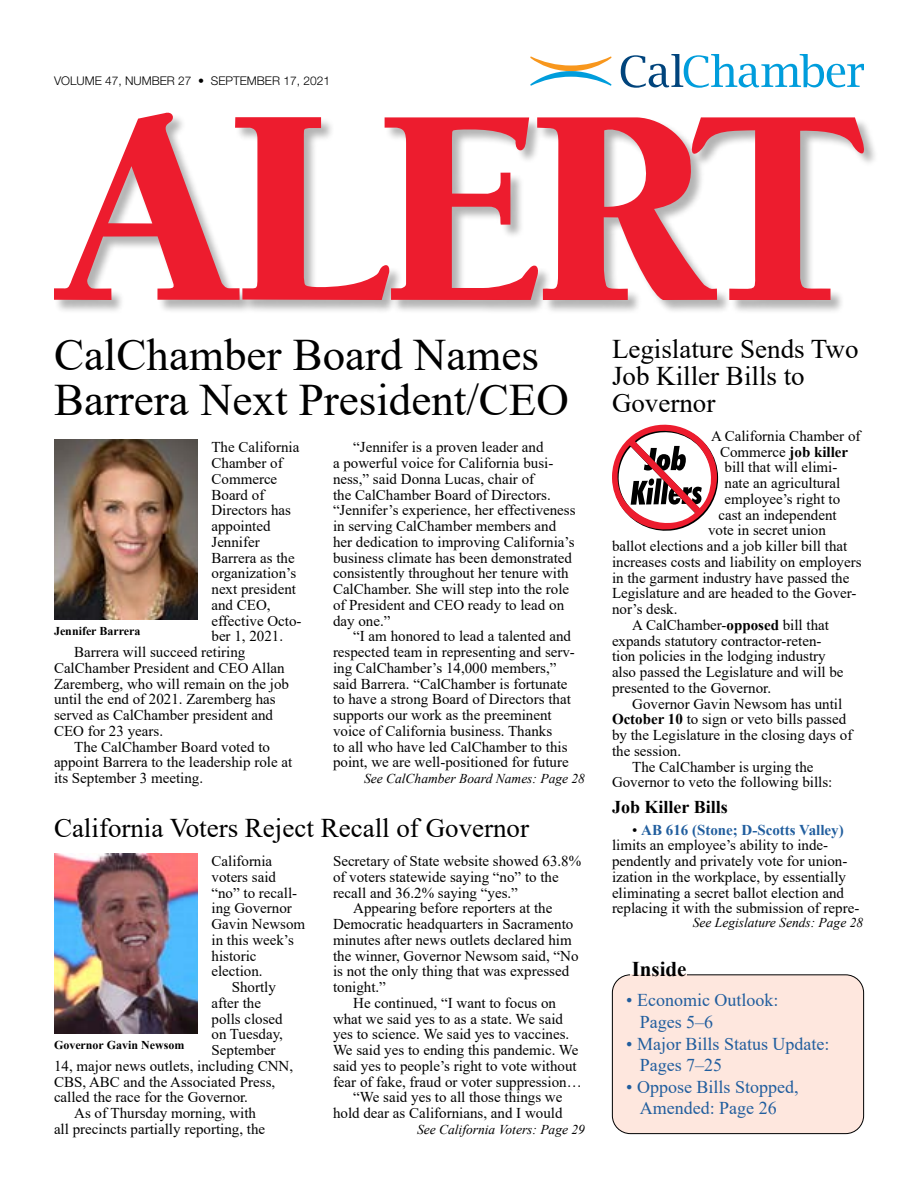
<style>
.page{position:relative;width:918px;height:1188px;background:#fff}
.page>*{position:absolute;margin:0;border:0;box-sizing:border-box;transform-origin:0 0}
.t1{font:45px/45px "Times New Roman";color:#000}
.t2{font:27px/27px "Times New Roman";color:#000}
.t3{font:700 21px "Times New Roman";color:#000}
.t4{font:18px/21.6px "Times New Roman";color:#215e9e}
.t5{font:700 18px "Times New Roman";color:#000}
.t6{font:15px/15.8px "Times New Roman";color:#000}
.t7{font:700 15px "Times New Roman";color:#000}
.t8{font:italic 13.5px "Times New Roman";color:#000}
.t9{font:300 12px "Helvetica Neue";color:#000}
.t10{font:700 12px "Times New Roman";color:#000}
.s1{font-weight:400}
.s2{font-weight:700}
.s3{font-weight:700;color:#215e9e}
</style>
<div class="page">
<svg style="left:530px;top:56px;width:82px;height:30px"></svg>
<svg style="left:621px;top:54px;width:243px;height:34px"></svg>
<div style="left:55px;top:114px;width:824px;height:201px;background:#000;opacity:.3"></div>
<svg style="left:54px;top:112px;width:814px;height:188px"></svg>
<div style="left:612px;top:975px;width:252px;height:159px;background:#fee7de;border-radius:18px"></div>
<div style="left:612px;top:974px;width:252px;height:160px;border:1px solid #000;border-radius:18px"></div>
<hr style="left:630px;top:974px;width:57px;height:2px;background:#fee7de">
<img style="left:54px;top:440px;width:144px;height:180px">
<svg style="left:612px;top:425px;width:106px;height:106px"></svg>
<img style="left:54px;top:853px;width:144px;height:180px">
<p class="t9" style="left:54px;top:73px;width:278px">VOLUME 47, NUMBER 27 • SEPTEMBER 17, 2021</p>
<h1 class="t1" style="left:54px;top:331px;width:516px">CalChamber Board Names<br>Barrera Next President/CEO</h1>
<p class="t6" style="left:212px;top:439px;width:89px">The California</p>
<p class="t6" style="left:212px;top:455px;width:73px">Chamber of</p>
<p class="t6" style="left:212px;top:471px;width:67px">Commerce</p>
<p class="t6" style="left:212px;top:486px;width:54px">Board of</p>
<p class="t6" style="left:212px;top:502px;width:81px">Directors has</p>
<p class="t6" style="left:212px;top:518px;width:61px">appointed</p>
<p class="t6" style="left:212px;top:534px;width:50px">Jennifer</p>
<p class="t6" style="left:212px;top:549px;width:85px">Barrera as the</p>
<p class="t6" style="left:212px;top:565px;width:86px">organization’s</p>
<p class="t6" style="left:212px;top:581px;width:86px">next president</p>
<p class="t6" style="left:212px;top:597px;width:61px">and CEO,</p>
<p class="t6" style="left:212px;top:612px;width:92px">effective Octo-</p>
<p class="t6" style="left:212px;top:628px;width:73px">ber 1, 2021.</p>
<p class="t6" style="left:74px;top:644px;width:173px">Barrera will succeed retiring</p>
<p class="t6" style="left:54px;top:660px;width:232px">CalChamber President and CEO Allan</p>
<p class="t6" style="left:54px;top:675px;width:237px">Zaremberg, who will remain on the job</p>
<p class="t6" style="left:54px;top:691px;width:223px">until the end of 2021. Zaremberg has</p>
<p class="t6" style="left:54px;top:707px;width:221px">served as CalChamber president and</p>
<p class="t6" style="left:54px;top:723px;width:111px">CEO for 23 years.</p>
<p class="t6" style="left:74px;top:738px;width:197px">The CalChamber Board voted to</p>
<p class="t6" style="left:54px;top:754px;width:240px">appoint Barrera to the leadership role at</p>
<p class="t6" style="left:54px;top:770px;width:151px">its September 3 meeting.</p>
<p class="t6" style="left:333px;top:439px;width:244px;text-indent:20px">“Jennifer is a proven leader and<br>a powerful voice for California busi&shy;ness,” said Donna Lucas, chair of<br>the CalChamber Board of Directors. “Jennifer’s experience, her effectiveness in serving CalChamber members and her dedication to improving California’s business climate has been demonstrated consistently throughout her tenure with CalChamber. She will step into the role of President and CEO ready to lead on day one.”</p>
<p class="t6" style="left:333px;top:628px;width:243px;text-indent:20px">“I am honored to lead a talented and respected team in representing and serv&shy;ing CalChamber’s 14,000 members,” said Barrera. “CalChamber is fortunate to have a strong Board of Directors that supports our work as the preeminent voice of California business. Thanks<br>to all who have led CalChamber to this point, we are well-positioned for future</p>
<p class="t10" style="left:54px;top:623px;width:88px">Jennifer Barrera</p>
<p class="t8" style="left:364px;top:769px;width:222px">See CalChamber Board Names: Page 28</p>
<h2 class="t2" style="left:54px;top:814px;width:477px">California Voters Reject Recall of Governor</h2>
<p class="t6" style="left:212px;top:853px;width:62px">California</p>
<p class="t6" style="left:212px;top:869px;width:66px">voters said</p>
<p class="t6" style="left:212px;top:884px;width:87px">“no” to recall-</p>
<p class="t6" style="left:212px;top:900px;width:82px">ing Governor</p>
<p class="t6" style="left:212px;top:916px;width:95px">Gavin Newsom</p>
<p class="t6" style="left:212px;top:932px;width:84px">in this week’s</p>
<p class="t6" style="left:212px;top:947px;width:46px">historic</p>
<p class="t6" style="left:212px;top:963px;width:53px">election.</p>
<p class="t6" style="left:232px;top:979px;width:46px">Shortly</p>
<p class="t6" style="left:212px;top:995px;width:51px">after the</p>
<p class="t6" style="left:212px;top:1010px;width:73px">polls closed</p>
<p class="t6" style="left:212px;top:1026px;width:73px">on Tuesday,</p>
<p class="t6" style="left:212px;top:1042px;width:66px">September</p>
<p class="t6" style="left:54px;top:1058px;width:241px">14, major news outlets, including CNN,</p>
<p class="t6" style="left:54px;top:1073px;width:223px">CBS, ABC and the Associated Press,</p>
<p class="t6" style="left:54px;top:1089px;width:196px">called the race for the Governor.</p>
<p class="t6" style="left:74px;top:1105px;width:183px">As of Thursday morning, with</p>
<p class="t6" style="left:54px;top:1121px;width:213px">all precincts partially reporting, the</p>
<p class="t6" style="left:333px;top:853px;width:250px">Secretary of State website showed 63.8%</p>
<p class="t6" style="left:333px;top:869px;width:227px">of voters statewide saying “no” to the</p>
<p class="t6" style="left:333px;top:884px;width:186px">recall and 36.2% saying “yes.”</p>
<p class="t6" style="left:353px;top:900px;width:201px">Appearing before reporters at the</p>
<p class="t6" style="left:333px;top:916px;width:242px">Democratic headquarters in Sacramento</p>
<p class="t6" style="left:333px;top:932px;width:240px">minutes after news outlets declared him</p>
<p class="t6" style="left:333px;top:947px;width:247px">the winner, Governor Newsom said, “No</p>
<p class="t6" style="left:333px;top:963px;width:238px">is not the only thing that was expressed</p>
<p class="t6" style="left:333px;top:979px;width:54px">tonight.”</p>
<p class="t6" style="left:353px;top:995px;width:204px">He continued, “I want to focus on</p>
<p class="t6" style="left:333px;top:1010px;width:232px">what we said yes to as a state. We said</p>
<p class="t6" style="left:333px;top:1026px;width:238px">yes to science. We said yes to vaccines.</p>
<p class="t6" style="left:333px;top:1042px;width:247px">We said yes to ending this pandemic. We</p>
<p class="t6" style="left:333px;top:1058px;width:245px">said yes to people’s right to vote without</p>
<p class="t6" style="left:333px;top:1073px;width:250px">fear of fake, fraud or voter suppression…</p>
<p class="t6" style="left:353px;top:1089px;width:211px">“We said yes to all those things we</p>
<p class="t6" style="left:333px;top:1105px;width:231px">hold dear as Californians, and I would</p>
<p class="t10" style="left:54px;top:1036px;width:132px">Governor Gavin Newsom</p>
<p class="t8" style="left:417px;top:1120px;width:169px">See California Voters: Page 29</p>
<h2 class="t2" style="left:612px;top:334px;width:248px">Legislature Sends Two<br>Job Killer Bills to<br>Governor</h2>
<p class="t6" style="left:711px;top:427px;width:151px">A California Chamber of</p>
<p class="t7" style="left:720px;top:441px;width:130px"><span class="s1">Commerce</span> job killer</p>
<p class="t6" style="left:724px;top:459px;width:114px">bill that will elimi-</p>
<p class="t6" style="left:724px;top:475px;width:117px">nate an agricultural</p>
<p class="t6" style="left:724px;top:490px;width:117px">employee’s right to</p>
<p class="t6" style="left:718px;top:506px;width:120px">cast an independent</p>
<p class="t6" style="left:708px;top:522px;width:119px">vote in secret union</p>
<p class="t6" style="left:612px;top:538px;width:237px">ballot elections and a job killer bill that</p>
<p class="t6" style="left:612px;top:553px;width:251px">increases costs and liability on employers</p>
<p class="t6" style="left:612px;top:569px;width:239px">in the garment industry have passed the</p>
<p class="t6" style="left:612px;top:585px;width:246px">Legislature and are headed to the Gover-</p>
<p class="t6" style="left:612px;top:601px;width:67px">nor’s desk.</p>
<p class="t6" style="left:632px;top:616px;width:198px">A CalChamber-<span class="s2">opposed</span> bill that</p>
<p class="t6" style="left:612px;top:632px;width:211px">expands statutory contractor-reten-</p>
<p class="t6" style="left:612px;top:648px;width:215px">tion policies in the lodging industry</p>
<p class="t6" style="left:612px;top:664px;width:233px">also passed the Legislature and will be</p>
<p class="t6" style="left:612px;top:679px;width:161px">presented to the Governor.</p>
<p class="t6" style="left:632px;top:695px;width:211px">Governor Gavin Newsom has until</p>
<p class="t6" style="left:612px;top:711px;width:236px"><span class="s2">October 10</span> to sign or veto bills passed</p>
<p class="t6" style="left:612px;top:727px;width:242px">by the Legislature in the closing days of</p>
<p class="t6" style="left:612px;top:742px;width:71px">the session.</p>
<p class="t6" style="left:632px;top:758px;width:183px">The CalChamber is urging the</p>
<p class="t6" style="left:612px;top:774px;width:222px">Governor to veto the following bills:</p>
<p class="t5" style="left:612px;top:794px;width:117px">Job Killer Bills</p>
<p class="t6" style="left:612px;top:821px;width:249px;text-indent:20px">• <span class="s3">AB 616 (Stone; D-Scotts Valley) </span>limits an employee’s ability to inde&shy;pendently and privately vote for union&shy;ization in the workplace, by essentially eliminating a secret ballot election and replacing it with the submission of repre-</p>
<p class="t8" style="left:693px;top:914px;width:172px">See Legislature Sends: Page 28</p>
<h3 class="t3" style="left:632px;top:954px;width:56px">Inside</h3>
<p class="t4" style="left:640px;top:989px;width:140px;text-indent:-14px">• Economic Outlook:<br>Pages 5–6</p>
<p class="t4" style="left:640px;top:1032px;width:191px;text-indent:-14px">• Major Bills Status Update:<br>Pages 7–25</p>
<p class="t4" style="left:626px;top:1075px;width:174px;text-align:center">• Oppose Bills Stopped,<br>Amended: Page 26</p>
</div>
